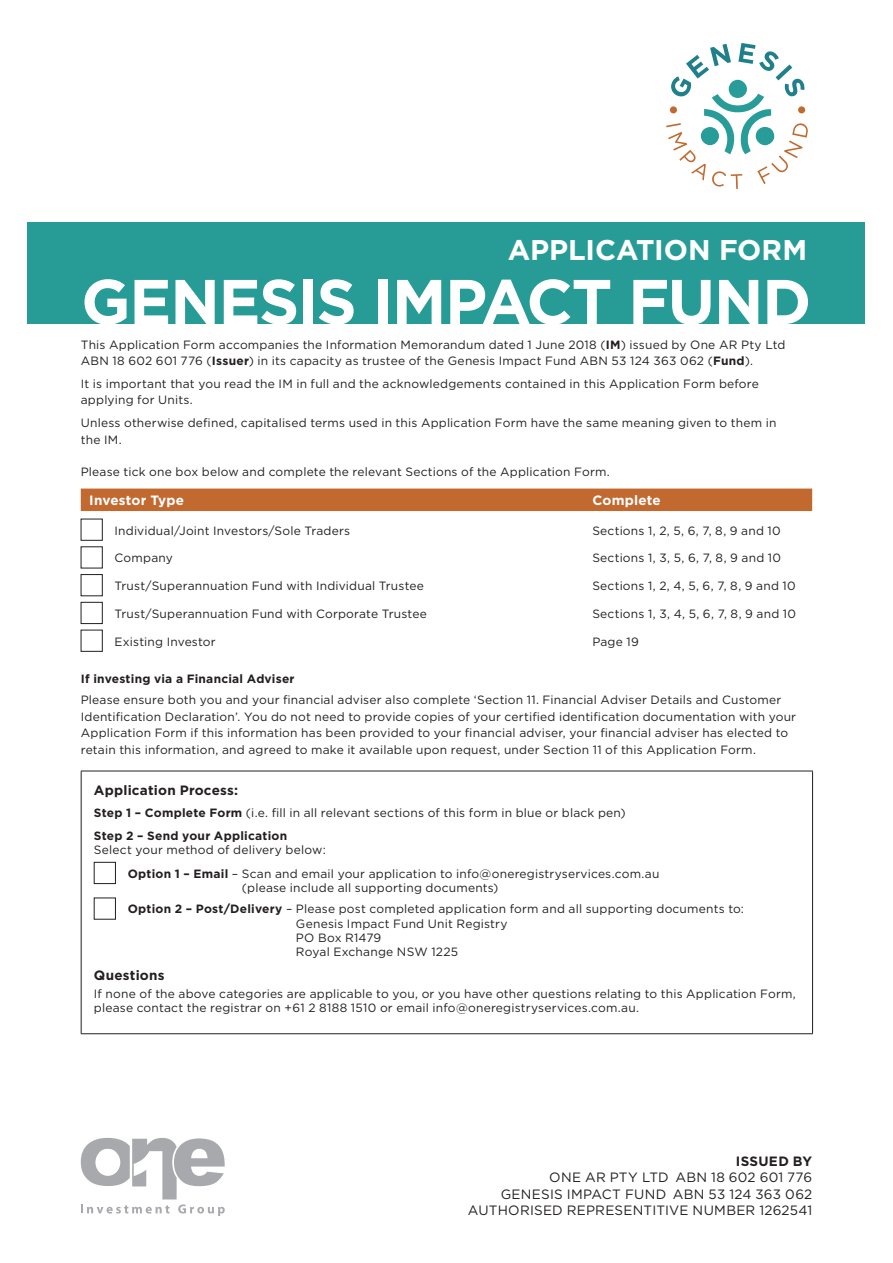
<style>
.page{position:relative;width:893px;height:1263px;background:#fff}
.page>*{position:absolute;margin:0;border:0;box-sizing:border-box;transform-origin:0 0}
.t1{font:700 63px "Gotham";letter-spacing:-.025em;color:#fff}
.t2{font:700 28.5px "Gotham";color:#fff}
.t3{font:13.5px/16.2px "Gotham";letter-spacing:.015em;color:#231f20;text-align:right}
.t4{font:700 13.5px "Gotham";letter-spacing:.015em;color:#231f20}
.t5{font:700 13.5px "Gotham";letter-spacing:.01em;color:#fff}
.t6{font:12px/16.5px "Gotham";letter-spacing:.015em;color:#231f20}
.t7{font:700 12px "Gotham";letter-spacing:.02em;color:#231f20}
.s1{font-weight:700}
</style>
<div class="page">
<div style="left:81px;top:489px;width:731px;height:22px;background:#c26930"></div>
<div style="left:81px;top:574px;width:22px;height:22px;border:1px solid #231f20"></div>
<div style="left:81px;top:602px;width:22px;height:22px;border:1px solid #231f20"></div>
<div style="left:81px;top:630px;width:22px;height:22px;border:1px solid #231f20"></div>
<hr style="left:81px;top:771px;width:732px;height:1px;background:#231f20">
<hr style="left:81px;top:1033px;width:732px;height:1px;background:#231f20">
<hr style="left:81px;top:771px;width:1px;height:262px;background:#231f20">
<hr style="left:812px;top:771px;width:1px;height:262px;background:#231f20">
<div style="left:94px;top:862px;width:22px;height:22px;border:1px solid #231f20"></div>
<svg style="left:81px;top:1138px;width:144px;height:78px"></svg>
<div style="left:28px;top:222px;width:837px;height:102px;background:#279c97"></div>
<svg style="left:666px;top:43px;width:142px;height:146px"></svg>
<h2 class="t2" style="left:508px;top:231px;width:301px">APPLICATION FORM</h2>
<h1 class="t1" style="left:81px;top:260px;width:732px">GENESIS IMPACT FUND</h1>
<p class="t6" style="left:81px;top:336px;width:706px">This Application Form accompanies the Information Memorandum dated 1 June 2018 (<span class="s1">IM</span>) issued by One AR Pty Ltd<br>ABN 18 602 601 776 (<span class="s1">Issuer</span>) in its capacity as trustee of the Genesis Impact Fund ABN 53 124 363 062 (<span class="s1">Fund</span>).</p>
<p class="t6" style="left:81px;top:375px;width:680px">It is important that you read the IM in full and the acknowledgements contained in this Application Form before applying for Units.</p>
<p class="t6" style="left:81px;top:414px;width:697px">Unless otherwise defined, capitalised terms used in this Application Form have the same meaning given to them in the IM.</p>
<p class="t6" style="left:81px;top:463px;width:530px">Please tick one box below and complete the relevant Sections of the Application Form.</p>
<p class="t5" style="left:89px;top:491px;width:96px">Investor Type</p>
<p class="t5" style="left:592px;top:491px;width:70px">Complete</p>
<p class="t6" style="left:115px;top:522px;width:237px">Individual/Joint Investors/Sole Traders</p>
<p class="t6" style="left:592px;top:522px;width:190px">Sections 1, 2, 5, 6, 7, 8, 9 and 10</p>
<p class="t6" style="left:115px;top:550px;width:60px">Company</p>
<p class="t6" style="left:592px;top:550px;width:190px">Sections 1, 3, 5, 6, 7, 8, 9 and 10</p>
<p class="t6" style="left:115px;top:577px;width:311px">Trust/Superannuation Fund with Individual Trustee</p>
<p class="t6" style="left:592px;top:577px;width:205px">Sections 1, 2, 4, 5, 6, 7, 8, 9 and 10</p>
<p class="t6" style="left:115px;top:605px;width:314px">Trust/Superannuation Fund with Corporate Trustee</p>
<p class="t6" style="left:592px;top:605px;width:205px">Sections 1, 3, 4, 5, 6, 7, 8, 9 and 10</p>
<p class="t6" style="left:115px;top:633px;width:103px">Existing Investor</p>
<p class="t6" style="left:592px;top:633px;width:48px">Page 19</p>
<p class="t7" style="left:81px;top:671px;width:215px">If investing via a Financial Adviser</p>
<p class="t6" style="left:81px;top:691px;width:717px">Please ensure both you and your financial adviser also complete ‘Section 11. Financial Adviser Details and Customer Identification Declaration’. You do not need to provide copies of your certified identification documentation with your Application Form if this information has been provided to your financial adviser, your financial adviser has elected to retain this information, and agreed to make it available upon request, under Section 11 of this Application Form.</p>
<p class="t4" style="left:94px;top:781px;width:146px">Application Process:</p>
<p class="t6" style="left:94px;top:801px;width:533px;line-height:22.8px"><span class="s1">Step 1 – Complete Form</span> (i.e. fill in all relevant sections of this form in blue or black pen)<br><span class="s1">Step 2 – Send your Application</span></p>
<p class="t6" style="left:128px;top:838px;width:533px;line-height:23.5px;text-indent:-34px">Select your method of delivery below:<br><span class="s1">Option 1 – Email</span> – Scan and email your application to info@oneregistryservices.com.au</p>
<p class="t6" style="left:128px;top:877px;width:618px;line-height:21.5px;text-indent:114px">(please include all supporting documents)<br><span class="s1">Option 2 – Post/Delivery</span> – Please post completed application form and all supporting documents to:</p>
<p class="t6" style="left:296px;top:916px;width:213px;line-height:14.2px">Genesis Impact Fund Unit Registry<br>PO Box R1479<br>Royal Exchange NSW 1225</p>
<p class="t4" style="left:94px;top:966px;width:72px">Questions</p>
<p class="t6" style="left:94px;top:986px;width:703px;line-height:14.2px">If none of the above categories are applicable to you, or you have other questions relating to this Application Form, please contact the registrar on +61 2 8188 1510 or email info@oneregistryservices.com.au.</p>
<p class="t4" style="left:736px;top:1152px;width:78px">ISSUED BY</p>
<p class="t3" style="left:468px;top:1169px;width:346px">ONE AR PTY LTD ABN 18 602 601 776<br>GENESIS IMPACT FUND ABN 53 124 363 062<br>AUTHORISED REPRESENTITIVE NUMBER 1262541</p>
</div>
